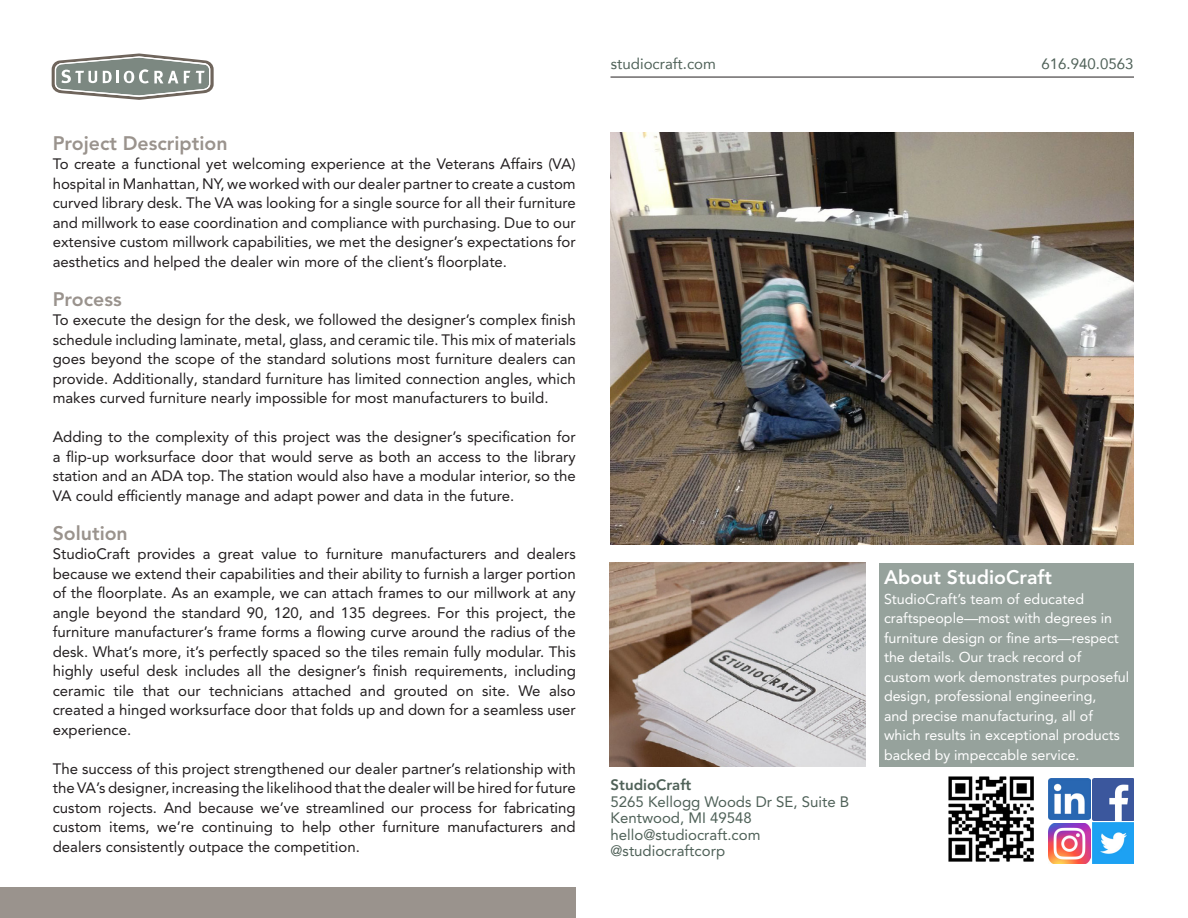
<style>
.page{position:relative;width:1188px;height:918px;background:#fff}
.page>*{position:absolute;margin:0;border:0;box-sizing:border-box;transform-origin:0 0}
.t1{font:800 19.5px "Avenir LT Pro";color:#9a938d}
.t2{font:800 19.5px "Avenir LT Pro";color:#fff}
.t3{font:15px/19.5px "Avenir LT Pro";color:#231f20;text-align:justify}
.t4{font:15px/16.5px "Avenir LT Pro";color:#4f6158}
.t5{font:15px "Avenir";color:#4f6158}
.t6{font:800 15px "Avenir LT Pro";color:#4f6158}
.t7{font:14.25px/19.5px "Avenir LT Pro";color:#fff}
</style>
<div class="page">
<div style="left:0;top:887px;width:576px;height:31px;background:#9a938d"></div>
<svg style="left:52px;top:53px;width:162px;height:47px"></svg>
<img style="left:1049px;top:779px;width:41px;height:40px">
<img style="left:1093px;top:779px;width:41px;height:42px">
<img style="left:1049px;top:823px;width:41px;height:41px">
<img style="left:1093px;top:823px;width:41px;height:41px">
<img style="left:948px;top:777px;width:85px;height:85px">
<hr style="left:611px;top:77px;width:523px;height:1px;background:#231f20">
<div style="left:879px;top:563px;width:255px;height:204px;background:#96a29c"></div>
<img style="left:610px;top:563px;width:256px;height:204px">
<img style="left:611px;top:132px;width:523px;height:413px">
<p class="t1" style="left:53px;top:132px;width:176px">Project Description</p>
<p class="t3" style="left:53px;top:154px;width:525px">To create a functional yet welcoming experience at the Veterans Affairs (VA) hospital in Manhattan, NY, we worked with our dealer partner to create a custom curved library desk. The VA was looking for a single source for all their furniture and millwork to ease coordination and compliance with purchasing. Due to our extensive custom millwork capabilities, we met the designer’s expectations for aesthetics and helped the dealer win more of the client’s floorplate.</p>
<p class="t1" style="left:53px;top:288px;width:70px">Process</p>
<p class="t3" style="left:53px;top:310px;width:525px">To execute the design for the desk, we followed the designer’s complex finish schedule including laminate, metal, glass, and ceramic tile. This mix of materials goes beyond the scope of the standard solutions most furniture dealers can provide. Additionally, standard furniture has limited connection angles, which makes curved furniture nearly impossible for most manufacturers to build.</p>
<p class="t3" style="left:53px;top:427px;width:525px">Adding to the complexity of this project was the designer’s specification for a flip-up worksurface door that would serve as both an access to the library station and an ADA top. The station would also have a modular interior, so the VA could efficiently manage and adapt power and data in the future.</p>
<p class="t1" style="left:53px;top:522px;width:77px">Solution</p>
<p class="t3" style="left:53px;top:544px;width:525px">StudioCraft provides a great value to furniture manufacturers and dealers because we extend their capabilities and their ability to furnish a larger portion of the floorplate. As an example, we can attach frames to our millwork at any angle beyond the standard 90, 120, and 135 degrees. For this project, the furniture manufacturer’s frame forms a flowing curve around the radius of the desk. What’s more, it’s perfectly spaced so the tiles remain fully modular. This highly useful desk includes all the designer’s finish requirements, including ceramic tile that our technicians attached and grouted on site. We also created a hinged worksurface door that folds up and down for a seamless user experience.</p>
<p class="t3" style="left:53px;top:759px;width:525px">The success of this project strengthened our dealer partner’s relationship with the VA’s designer, increasing the likelihood that the dealer will be hired for future custom rojects. And because we’ve streamlined our process for fabricating custom items, we’re continuing to help other furniture manufacturers and dealers consistently outpace the competition.</p>
<p class="t5" style="left:611px;top:52px;width:107px">studiocraft.com</p>
<p class="t5" style="left:1042px;top:52px;width:93px">616.940.0563</p>
<p class="t6" style="left:611px;top:776px;width:82px">StudioCraft</p>
<p class="t4" style="left:611px;top:793px;width:240px">5265 Kellogg Woods Dr SE, Suite B<br>Kentwood, MI 49548 hello@studiocraft.com @studiocraftcorp</p>
<h1 class="t2" style="left:884px;top:566px;width:169px">About StudioCraft</h1>
<p class="t7" style="left:884px;top:589px;width:247px">StudioCraft’s team of educated craftspeople—most with degrees in furniture design or fine arts—respect the details. Our track record of custom work demonstrates purposeful design, professional engineering,<br>and precise manufacturing, all of which results in exceptional products backed by impeccable service.</p>
</div>
